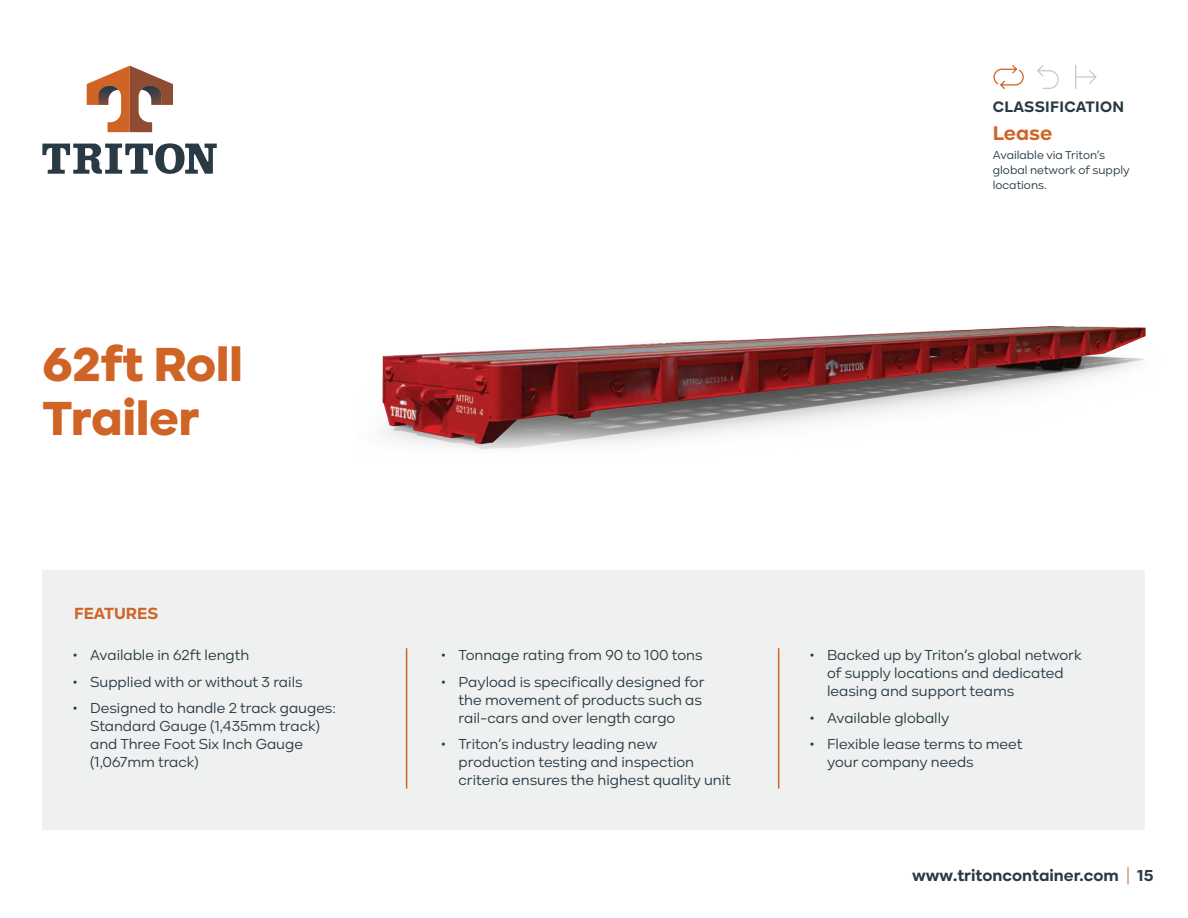
<style>
.page{position:relative;width:1188px;height:918px;background:#fff}
.page>*{position:absolute;margin:0;border:0;box-sizing:border-box;transform-origin:0 0}
.Main_Heading{font:900 49.5px/53.4px "Kinetika";letter-spacing:-.01em;color:#d06427}
.t1{font:700 20.55px "Kinetika";color:#d06427}
.Unit_code{font:700 16.8px "Kinetika";color:#d06427}
.t2{font:700 16.5px "Kinetika";color:#293a45}
.t3{font:700 15.75px "Kinetika";letter-spacing:.02em;color:#293a45}
.t4{font:15px/17.9px "Kinetika";color:#293a45}
.t5{font:12px/15px "Kinetika";color:#293a45}
.s1{font-weight:400;color:#d06427}
</style>
<div class="page">
<div style="left:43px;top:571px;width:1102px;height:259px;background:#eef1f0"></div>
<img style="left:382px;top:326px;width:764px;height:123px">
<hr style="left:406px;top:648px;width:1px;height:141px;background:#d06427">
<hr style="left:778px;top:648px;width:1px;height:141px;background:#d06427">
<svg style="left:42px;top:143px;width:175px;height:31px"></svg>
<svg style="left:87px;top:66px;width:86px;height:66px"></svg>
<svg style="left:1075px;top:65px;width:22px;height:24px"></svg>
<svg style="left:1037px;top:65px;width:22px;height:24px"></svg>
<svg style="left:993px;top:65px;width:31px;height:25px"></svg>
<p class="Main_Heading" style="left:43px;top:337px;width:202px">62ft Roll<br>Trailer</p>
<p class="Unit_code" style="left:74px;top:603px;width:86px">FEATURES</p>
<p class="t4" style="left:72px;top:646px;width:178px">• Available in 62ft length</p>
<p class="t4" style="left:72px;top:673px;width:232px">• Supplied with or without 3 rails</p>
<p class="t4" style="left:90px;top:699px;width:247px;text-indent:-18px">• Designed to handle 2 track gauges:<br>Standard Gauge (1,435mm track) and Three Foot Six Inch Gauge (1,067mm track)</p>
<p class="t3" style="left:993px;top:98px;width:133px">CLASSIFICATION</p>
<p class="t1" style="left:993px;top:120px;width:61px">Lease</p>
<p class="t5" style="left:993px;top:147px;width:138px">Available via Triton’s global network of supply locations.</p>
<p class="t4" style="left:441px;top:646px;width:263px">• Tonnage rating from 90 to 100 tons</p>
<p class="t4" style="left:459px;top:673px;width:247px;text-indent:-18px">• Payload is specifically designed for the movement of products such as rail-cars and over length cargo</p>
<p class="t4" style="left:459px;top:735px;width:274px;text-indent:-18px">• Triton’s industry leading new production testing and inspection criteria ensures the highest quality unit</p>
<p class="t4" style="left:827px;top:646px;width:256px;text-indent:-18px">• Backed up by Triton’s global network of supply locations and dedicated leasing and support teams</p>
<p class="t4" style="left:809px;top:709px;width:141px">• Available globally</p>
<p class="t4" style="left:827px;top:735px;width:197px;text-indent:-18px">• Flexible lease terms to meet your company needs</p>
<p class="t2" style="left:912px;top:865px;width:243px">www.tritoncontainer.com <span class="s1">|</span> 15</p>
</div>
